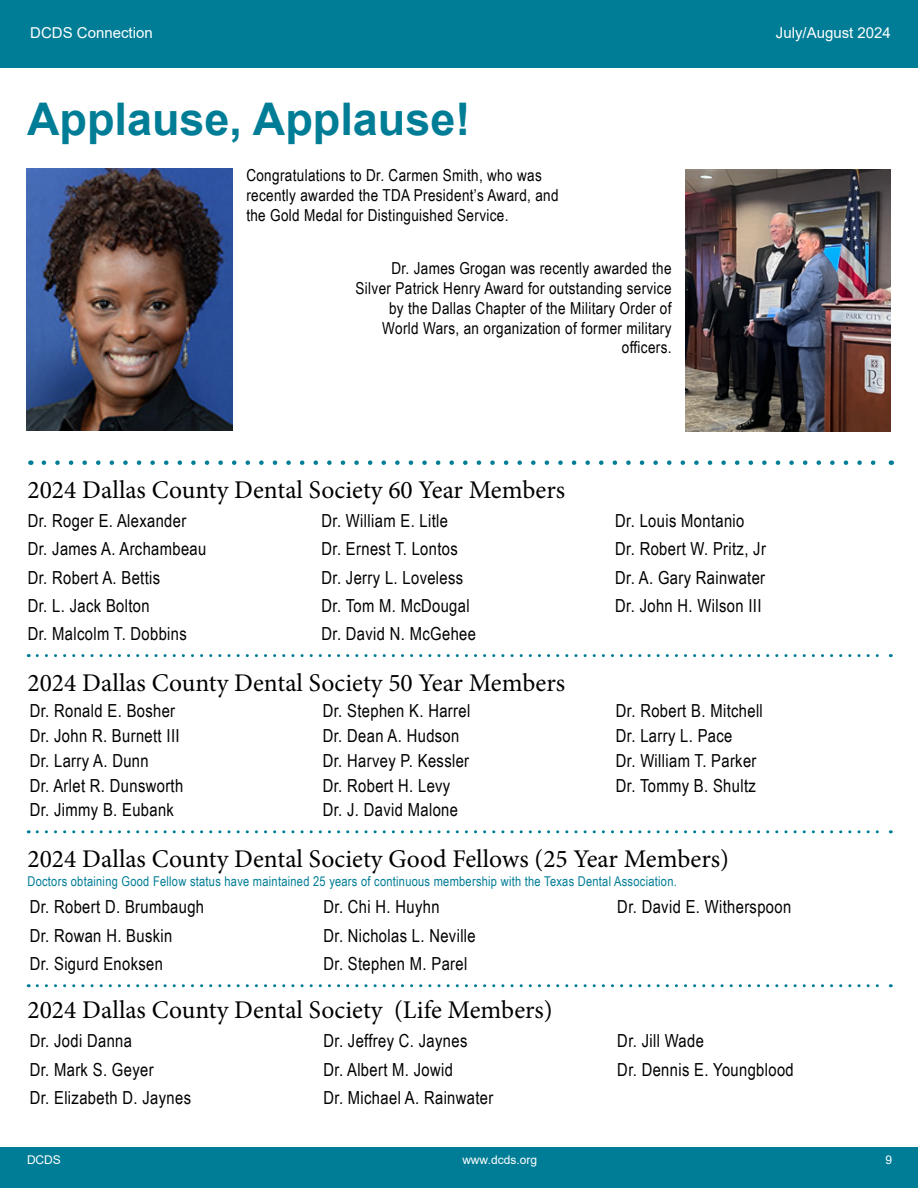
<style>
.page{position:relative;width:918px;height:1188px;background:#fff}
.page>*{position:absolute;margin:0;border:0;box-sizing:border-box;transform-origin:0 0}
.t1{font:700 45px "Arial";color:#007d96}
.t2{font:25.5px "Minion Pro";color:#000}
.t3{font:18px/28.3px "Arial Narrow";letter-spacing:.02em;color:#000}
.t4{font:16.5px/19.8px "Arial Narrow";letter-spacing:.02em;color:#000}
.t5{font:15px "Arial";color:#fff}
.t6{font:13.5px "Arial Narrow";letter-spacing:.02em;color:#007d96}
.t7{font:12px "Arial";color:#fff}
</style>
<div class="page">
<div style="left:0;top:0;width:918px;height:60px;background:#007d96"></div>
<div style="left:0;top:51px;width:918px;height:17px;background:#007d96"></div>
<div style="left:0;top:1148px;width:918px;height:40px;background:#007d96"></div>
<svg style="left:44px;top:460px;width:832px;height:5px"></svg>
<svg style="left:37px;top:654px;width:854px;height:3px"></svg>
<svg style="left:37px;top:830px;width:854px;height:3px"></svg>
<svg style="left:37px;top:984px;width:854px;height:3px"></svg>
<img style="left:685px;top:169px;width:206px;height:262px">
<img style="left:27px;top:168px;width:206px;height:262px">
<p class="t5" style="left:30px;top:22px;width:124px">DCDS Connection</p>
<p class="t5" style="left:776px;top:22px;width:117px">July/August 2024</p>
<h1 class="t1" style="left:27px;top:88px;width:445px">Applause, Applause!</h1>
<p class="t4" style="left:246px;top:165px;width:314px">Congratulations to Dr. Carmen Smith, who was recently awarded the TDA President’s Award, and the Gold Medal for Distinguished Service.</p>
<p class="t4" style="left:356px;top:258px;width:318px;text-align:right">Dr. James Grogan was recently awarded the Silver Patrick Henry Award for outstanding service by the Dallas Chapter of the Military Order of World Wars, an organization of former military officers.</p>
<h2 class="t2" style="left:27px;top:473px;width:539px">2024 Dallas County Dental Society 60 Year Members</h2>
<p class="t3" style="left:28px;top:506px;width:180px">Dr. Roger E. Alexander<br>Dr. James A. Archambeau<br>Dr. Robert A. Bettis<br>Dr. L. Jack Bolton<br>Dr. Malcolm T. Dobbins</p>
<p class="t3" style="left:322px;top:506px;width:156px">Dr. William E. Litle<br>Dr. Ernest T. Lontos<br>Dr. Jerry L. Loveless<br>Dr. Tom M. McDougal<br>Dr. David N. McGehee</p>
<p class="t3" style="left:615px;top:506px;width:152px">Dr. Louis Montanio<br>Dr. Robert W. Pritz, Jr<br>Dr. A. Gary Rainwater<br>Dr. John H. Wilson III</p>
<h2 class="t2" style="left:27px;top:665px;width:539px">2024 Dallas County Dental Society 50 Year Members</h2>
<p class="t3" style="left:30px;top:698px;width:155px;line-height:24.9px">Dr. Ronald E. Bosher<br>Dr. John R. Burnett III<br>Dr. Larry A. Dunn<br>Dr. Arlet R. Dunsworth<br>Dr. Jimmy B. Eubank</p>
<p class="t3" style="left:323px;top:698px;width:149px;line-height:24.9px">Dr. Stephen K. Harrel<br>Dr. Dean A. Hudson<br>Dr. Harvey P. Kessler<br>Dr. Robert H. Levy<br>Dr. J. David Malone</p>
<p class="t3" style="left:616px;top:698px;width:149px;line-height:24.9px">Dr. Robert B. Mitchell<br>Dr. Larry L. Pace<br>Dr. William T. Parker<br>Dr. Tommy B. Shultz</p>
<h2 class="t2" style="left:27px;top:842px;width:703px">2024 Dallas County Dental Society Good Fellows (25 Year Members)</h2>
<p class="t6" style="left:27px;top:872px;width:651px">Doctors obtaining Good Fellow status have maintained 25 years of continuous membership with the Texas Dental Association.</p>
<p class="t3" style="left:30px;top:892px;width:176px">Dr. Robert D. Brumbaugh<br>Dr. Rowan H. Buskin<br>Dr. Sigurd Enoksen</p>
<p class="t3" style="left:324px;top:892px;width:154px">Dr. Chi H. Huyhn<br>Dr. Nicholas L. Neville<br>Dr. Stephen M. Parel</p>
<p class="t3" style="left:617px;top:892px;width:175px">Dr. David E. Witherspoon</p>
<h2 class="t2" style="left:27px;top:993px;width:527px">2024 Dallas County Dental Society (Life Members)</h2>
<p class="t3" style="left:30px;top:1026px;width:163px">Dr. Jodi Danna<br>Dr. Mark S. Geyer<br>Dr. Elizabeth D. Jaynes</p>
<p class="t3" style="left:324px;top:1026px;width:171px">Dr. Jeffrey C. Jaynes<br>Dr. Albert M. Jowid<br>Dr. Michael A. Rainwater</p>
<p class="t3" style="left:617px;top:1026px;width:178px">Dr. Jill Wade<br>Dr. Dennis E. Youngblood</p>
<p class="t7" style="left:27px;top:1152px;width:35px">DCDS</p>
<p class="t7" style="left:462px;top:1152px;width:76px">www.dcds.org</p>
<p class="t7" style="left:885px;top:1152px;width:8px">9</p>
</div>
